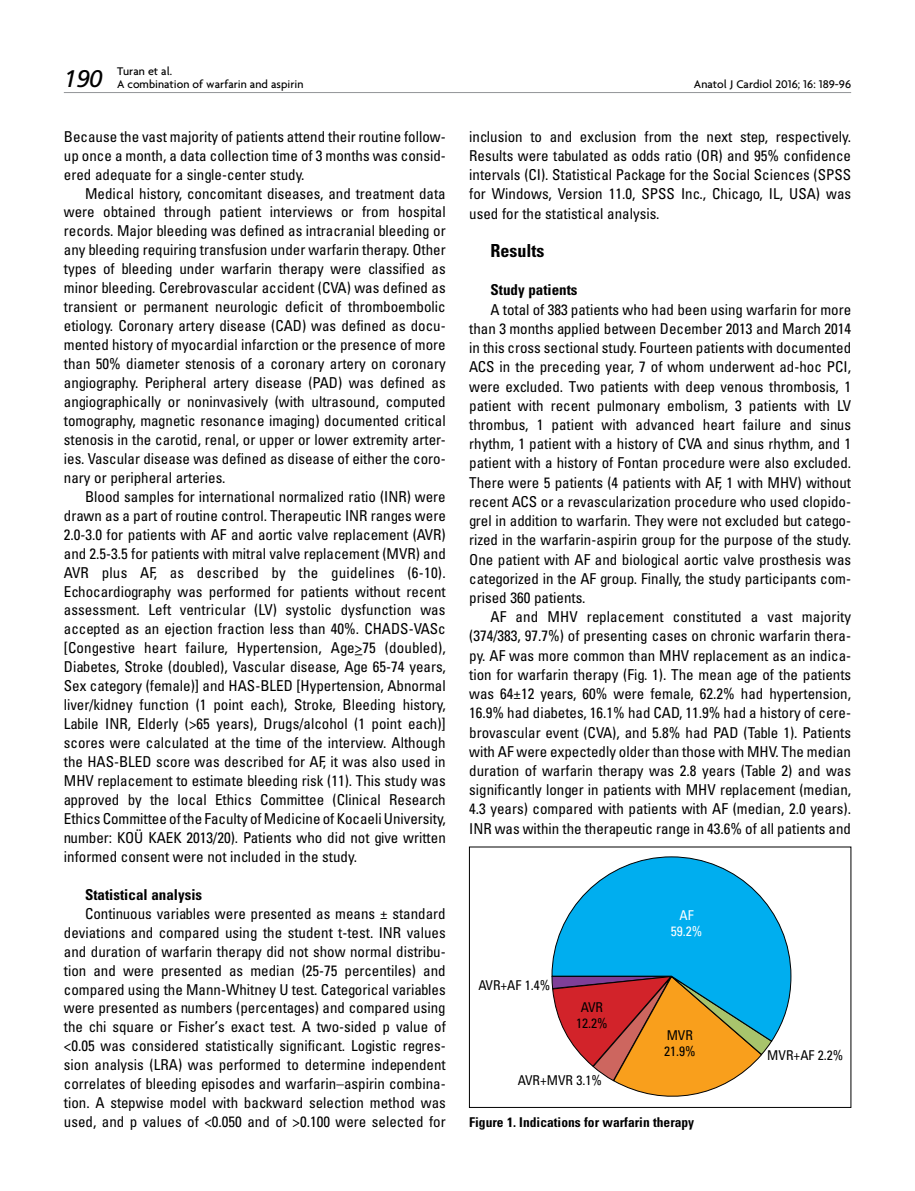
<style>
.page{position:relative;width:915px;height:1191px;background:#fff}
.page>*{position:absolute;margin:0;border:0;box-sizing:border-box;transform-origin:0 0}
.t1{font:18px "Univers Cond Bd Tr";color:#000}
.t2{font:15px/18.9px "Univers Condensed Tr";color:#000;text-align:justify}
.t3{font:15px "Univers Cond Bd Tr";color:#000}
.t4{font:13.5px/15.8px "Univers Condensed Tr";color:#000;text-align:center}
.t5{font:13.5px "Univers Cond Bd Tr";color:#000}
.t6{font:13.5px/15.8px "Univers Condensed Tr";color:#fff;text-align:center}
.t7{font:500 12px/13.5px "Firma";color:#000}
.s1{font-family:"Frutiger Italic Tr";font-weight:400;font-size:24px}
</style>
<div class="page">
<hr style="left:64px;top:92px;width:786px;height:1px;background:#939598">
<svg style="left:551px;top:1041px;width:220px;height:67px"></svg>
<svg style="left:551px;top:856px;width:240px;height:185px"></svg>
<p class="t7" style="left:64px;top:64px;width:241px;text-indent:53px">Turan et al.<br><span class="s1">190</span> A combination of warfarin and aspirin</p>
<p class="t2" style="left:64px;top:126px;width:383px">Because the vast majority of patients attend their routine follow&shy;up once a month, a data collection time of 3 months was consid&shy;ered adequate for a single-center study.</p>
<p class="t2" style="left:64px;top:183px;width:383px;text-indent:21px">Medical history, concomitant diseases, and treatment data were obtained through patient interviews or from hospital records. Major bleeding was defined as intracranial bleeding or any bleeding requiring transfusion under warfarin therapy. Other types of bleeding under warfarin therapy were classified as minor bleeding. Cerebrovascular accident (CVA) was defined as transient or permanent neurologic deficit of thromboembolic etiology. Coronary artery disease (CAD) was defined as docu&shy;mented history of myocardial infarction or the presence of more than 50% diameter stenosis of a coronary artery on coronary angiography. Peripheral artery disease (PAD) was defined as angiographically or noninvasively (with ultrasound, computed tomography, magnetic resonance imaging) documented critical stenosis in the carotid, renal, or upper or lower extremity arter&shy;ies. Vascular disease was defined as disease of either the coro&shy;nary or peripheral arteries.</p>
<p class="t2" style="left:64px;top:486px;width:383px;text-indent:21px">Blood samples for international normalized ratio (INR) were drawn as a part of routine control. Therapeutic INR ranges were 2.0-3.0 for patients with AF and aortic valve replacement (AVR) and 2.5-3.5 for patients with mitral valve replacement (MVR) and AVR plus AF, as described by the guidelines (6-10).<br>Echocardiography was performed for patients without recent assessment. Left ventricular (LV) systolic dysfunction was accepted as an ejection fraction less than 40%. CHADS-VASc [Congestive heart failure, Hypertension, Age&gt;75 (doubled), Diabetes, Stroke (doubled), Vascular disease, Age 65-74 years, Sex category (female)] and HAS-BLED [Hypertension, Abnormal liver/kidney function (1 point each), Stroke, Bleeding history, Labile INR, Elderly (&gt;65 years), Drugs/alcohol (1 point each)] scores were calculated at the time of the interview. Although the HAS-BLED score was described for AF, it was also used in MHV replacement to estimate bleeding risk (11). This study was approved by the local Ethics Committee (Clinical Research Ethics Committee of the Faculty of Medicine of Kocaeli University, number: KOÜ KAEK 2013/20). Patients who did not give written informed consent were not included in the study.</p>
<p class="t3" style="left:85px;top:885px;width:118px">Statistical analysis</p>
<p class="t2" style="left:64px;top:903px;width:383px;text-indent:21px">Continuous variables were presented as means ± standard deviations and compared using the student t-test. INR values and duration of warfarin therapy did not show normal distribu&shy;tion and were presented as median (25-75 percentiles) and compared using the Mann-Whitney U test. Categorical variables were presented as numbers (percentages) and compared using the chi square or Fisher’s exact test. A two-sided p value of &lt;0.05 was considered statistically significant. Logistic regres&shy;sion analysis (LRA) was performed to determine independent correlates of bleeding episodes and warfarin–aspirin combina&shy;tion. A stepwise model with backward selection method was used, and p values of &lt;0.050 and of &gt;0.100 were selected for</p>
<p class="t7" style="left:693px;top:78px;width:159px">Anatol J Cardiol 2016; 16: 189-96</p>
<p class="t2" style="left:469px;top:126px;width:383px">inclusion to and exclusion from the next step, respectively.<br>Results were tabulated as odds ratio (OR) and 95% confidence intervals (CI). Statistical Package for the Social Sciences (SPSS for Windows, Version 11.0, SPSS Inc., Chicago, IL, USA) was used for the statistical analysis.</p>
<p class="t1" style="left:490px;top:239px;width:55px">Results</p>
<p class="t3" style="left:490px;top:281px;width:88px">Study patients</p>
<p class="t2" style="left:469px;top:299px;width:383px;text-indent:21px">A total of 383 patients who had been using warfarin for more than 3 months applied between December 2013 and March 2014 in this cross sectional study. Fourteen patients with documented ACS in the preceding year, 7 of whom underwent ad-hoc PCI, were excluded. Two patients with deep venous thrombosis, 1 patient with recent pulmonary embolism, 3 patients with LV thrombus, 1 patient with advanced heart failure and sinus rhythm, 1 patient with a history of CVA and sinus rhythm, and 1 patient with a history of Fontan procedure were also excluded.<br>There were 5 patients (4 patients with AF, 1 with MHV) without recent ACS or a revascularization procedure who used clopido&shy;grel in addition to warfarin. They were not excluded but catego&shy;rized in the warfarin-aspirin group for the purpose of the study.<br>One patient with AF and biological aortic valve prosthesis was categorized in the AF group. Finally, the study participants com&shy;prised 360 patients.</p>
<p class="t2" style="left:469px;top:607px;width:383px;text-indent:21px">AF and MHV replacement constituted a vast majority (374/383, 97.7%) of presenting cases on chronic warfarin thera&shy;py. AF was more common than MHV replacement as an indica&shy;tion for warfarin therapy (Fig. 1). The mean age of the patients was 64±12 years, 60% were female, 62.2% had hypertension, 16.9% had diabetes, 16.1% had CAD, 11.9% had a history of cere&shy;brovascular event (CVA), and 5.8% had PAD (Table 1). Patients with AF were expectedly older than those with MHV. The median duration of warfarin therapy was 2.8 years (Table 2) and was significantly longer in patients with MHV replacement (median, 4.3 years) compared with patients with AF (median, 2.0 years).<br>INR was within the therapeutic range in 43.6% of all patients and</p>
<p class="t4" style="left:478px;top:976px;width:73px">AVR+AF 1.4%</p>
<p class="t4" style="left:576px;top:999px;width:33px">AVR<br>12.2%</p>
<p class="t4" style="left:517px;top:1072px;width:85px">AVR+MVR 3.1%</p>
<p class="t6" style="left:670px;top:907px;width:33px">AF<br>59.2%</p>
<p class="t4" style="left:663px;top:1027px;width:33px;text-align:left">MVR<br>21.9%</p>
<p class="t5" style="left:469px;top:1114px;width:226px">Figure 1. Indications for warfarin therapy</p>
<p class="t4" style="left:767px;top:1047px;width:78px">MVR+AF 2.2%</p>
</div>
